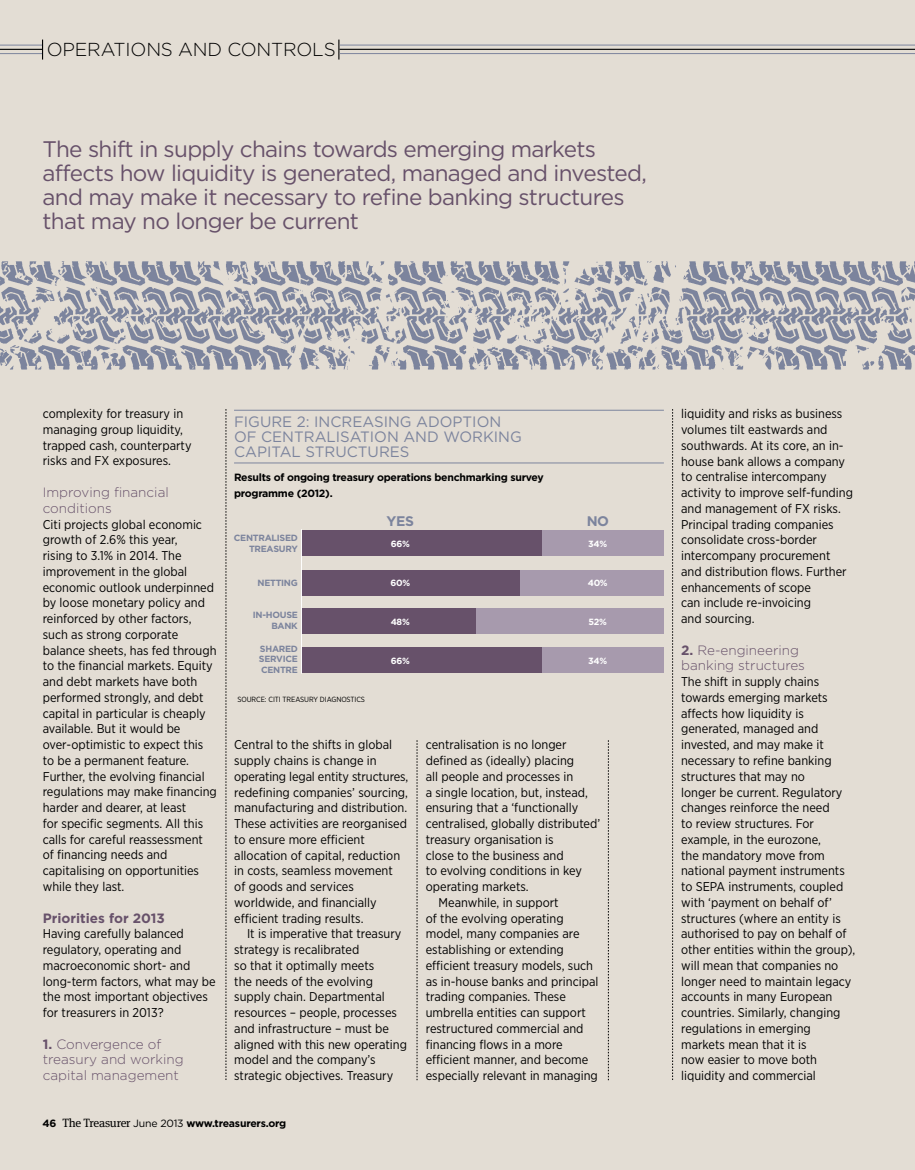
<style>
.page{position:relative;width:915px;height:1170px;background:#fff}
.page>*{position:absolute;margin:0;border:0;box-sizing:border-box;transform-origin:0 0}
.t1{font:22.5px/24px "Gotham";letter-spacing:-.03em;color:#67516a}
.t2{font:300 18.75px "Gotham";letter-spacing:-.01em;color:#000}
.t3{font:15px/15px "Gotham";color:#7c849d}
.t4{font:700 13.95px "Gotham";color:#7c849d}
.t5{font:300 13.5px/15.8px "Gotham";color:#67516a}
.t6{font:700 13.5px "Gotham";color:#67516a}
.t7{font:12.75px/15.8px "Gotham Narrow";color:#000}
.t8{font:700 10.5px/15.8px "Gotham";letter-spacing:-.025em;color:#000}
.t9{font:700 9px/10.5px "Gotham";letter-spacing:-.03em;color:#7c849d;text-align:right}
.t10{font:700 9px "Gotham";letter-spacing:-.03em;color:#fff}
.t11{font:7.5px "Gotham Narrow";letter-spacing:-.01em;color:#000}
.s1{font-weight:700}
.s2{font-family:"Meta Serif";font-weight:400;font-size:12px}
.s3{font-weight:400}
</style>
<div class="page">
<div style="left:0;top:0;width:914px;height:1169px;background:#e3ddd4"></div>
<svg style="left:416px;top:740px;width:1px;height:340px"></svg>
<svg style="left:608px;top:740px;width:1px;height:340px"></svg>
<svg style="left:672px;top:409px;width:1px;height:671px"></svg>
<svg style="left:225px;top:409px;width:1px;height:671px"></svg>
<hr style="left:234px;top:410px;width:429px;height:1px;background:#7c849d">
<hr style="left:234px;top:462px;width:429px;height:1px;background:#7c849d">
<div style="left:301px;top:530px;width:242px;height:25px;background:#67516a"></div>
<div style="left:542px;top:530px;width:121px;height:25px;background:#a79aad"></div>
<div style="left:301px;top:569px;width:220px;height:26px;background:#67516a"></div>
<div style="left:520px;top:569px;width:143px;height:26px;background:#a79aad"></div>
<div style="left:301px;top:608px;width:176px;height:25px;background:#67516a"></div>
<div style="left:476px;top:608px;width:187px;height:25px;background:#a79aad"></div>
<div style="left:301px;top:647px;width:242px;height:25px;background:#67516a"></div>
<div style="left:542px;top:647px;width:121px;height:25px;background:#a79aad"></div>
<hr style="left:301px;top:529px;width:1px;height:144px;background:#fff">
<img style="left:0;top:39px;width:914px;height:331px">
<h2 class="t2" style="left:47px;top:38px;width:290px">operations and controls</h2>
<h1 class="t1" style="left:43px;top:137px;width:605px">The shift in supply chains towards emerging markets affects how liquidity is generated, managed and invested, and may make it necessary to refine banking structures that may no longer be current</h1>
<p class="t7" style="left:43px;top:405px;width:150px">complexity for treasury in managing group liquidity, trapped cash, counterparty risks and FX exposures.</p>
<p class="t5" style="left:43px;top:484px;width:127px">I mproving financial conditions</p>
<p class="t7" style="left:43px;top:516px;width:176px">Citi projects global economic growth of 2.6% this year,<br>rising to 3.1% in 2014. The improvement in the global economic outlook underpinned by loose monetary policy and reinforced by other factors, such as strong corporate balance sheets, has fed through to the financial markets. Equity and debt markets have both performed strongly, and debt capital in particular is cheaply available. But it would be over-optimistic to expect this to be a permanent feature.<br>Further, the evolving financial regulations may make financing harder and dearer, at least<br>for specific segments. All this calls for careful reassessment of financing needs and capitalising on opportunities while they last.</p>
<p class="t6" style="left:43px;top:909px;width:124px">Priorities for 2013</p>
<p class="t7" style="left:43px;top:925px;width:174px">Having carefully balanced regulatory, operating and macroeconomic short- and long-term factors, what may be the most important objectives for treasurers in 2013?</p>
<p class="t5" style="left:43px;top:1035px;width:142px"><span class="s1">1.</span> Convergence of treasury and working capital management</p>
<p class="t3" style="left:234px;top:414px;width:289px">Figure 2: I ncreasing Adoption of Centralisation and Working<br>Capital Structures</p>
<p class="t8" style="left:234px;top:469px;width:311px">Results of ongoing treasury operations benchmarking survey programme (2012).</p>
<p class="t9" style="left:234px;top:533px;width:65px">Centralised<br>Treasury</p>
<p class="t9" style="left:257px;top:577px;width:42px">N etting</p>
<p class="t9" style="left:253px;top:610px;width:46px">in-House<br>Bank</p>
<p class="t9" style="left:259px;top:643px;width:40px;text-align:justify">Shared Service Centre</p>
<p class="t4" style="left:386px;top:512px;width:29px">yes</p>
<p class="t4" style="left:586px;top:512px;width:24px">no</p>
<p class="t10" style="left:390px;top:538px;width:21px">66%</p>
<p class="t10" style="left:588px;top:538px;width:20px">34%</p>
<p class="t10" style="left:390px;top:577px;width:21px">60%</p>
<p class="t10" style="left:587px;top:577px;width:21px">40%</p>
<p class="t10" style="left:390px;top:616px;width:21px">48%</p>
<p class="t10" style="left:588px;top:616px;width:20px">52%</p>
<p class="t10" style="left:390px;top:655px;width:21px">66%</p>
<p class="t10" style="left:588px;top:655px;width:20px">34%</p>
<p class="t11" style="left:237px;top:694px;width:128px">Source: citi treasury diagnostics</p>
<p class="t7" style="left:234px;top:736px;width:175px">Central to the shifts in global supply chains is change in operating legal entity structures, redefining companies’ sourcing, manufacturing and distribution.<br>These activities are reorganised to ensure more efficient allocation of capital, reduction in costs, seamless movement<br>of goods and services worldwide, and financially efficient trading results.</p>
<p class="t7" style="left:234px;top:925px;width:174px;text-indent:13px">It is imperative that treasury strategy is recalibrated<br>so that it optimally meets<br>the needs of the evolving supply chain. Departmental resources – people, processes and infrastructure – must be aligned with this new operating model and the company’s strategic objectives. Treasury</p>
<p class="t7" style="left:425px;top:736px;width:142px">centralisation is no longer</p>
<p class="t7" style="left:425px;top:752px;width:150px">defined as (ideally) placing</p>
<p class="t7" style="left:425px;top:768px;width:149px">all people and processes in</p>
<p class="t7" style="left:425px;top:783px;width:164px">a single location, but, instead,</p>
<p class="t7" style="left:425px;top:799px;width:154px">ensuring that a ‘functionally</p>
<p class="t7" style="left:425px;top:815px;width:176px">centralised, globally distributed’</p>
<p class="t7" style="left:425px;top:831px;width:129px">treasury organisation is</p>
<p class="t7" style="left:425px;top:846px;width:139px">close to the business and</p>
<p class="t7" style="left:425px;top:862px;width:158px">to evolving conditions in key</p>
<p class="t7" style="left:425px;top:878px;width:104px">operating markets.</p>
<p class="t7" style="left:438px;top:894px;width:122px">Meanwhile, in support</p>
<p class="t7" style="left:425px;top:909px;width:139px">of the evolving operating</p>
<p class="t7" style="left:425px;top:925px;width:155px">model, many companies are</p>
<p class="t7" style="left:425px;top:941px;width:139px">establishing or extending</p>
<p class="t7" style="left:425px;top:957px;width:169px">efficient treasury models, such</p>
<p class="t7" style="left:425px;top:972px;width:174px">as in-house banks and principal</p>
<p class="t7" style="left:425px;top:988px;width:142px">trading companies. These</p>
<p class="t7" style="left:425px;top:1004px;width:161px">umbrella entities can support</p>
<p class="t7" style="left:425px;top:1020px;width:159px">restructured commercial and</p>
<p class="t7" style="left:425px;top:1035px;width:138px">financing flows in a more</p>
<p class="t7" style="left:425px;top:1051px;width:164px">efficient manner, and become</p>
<p class="t7" style="left:425px;top:1067px;width:173px">especially relevant in managing</p>
<p class="t8" style="left:43px;top:1115px;width:245px">46 <span class="s2">The Treasurer</span> <span class="s3">June 2013</span> www.treasurers.org</p>
<p class="t7" style="left:681px;top:405px;width:173px">liquidity and risks as business volumes tilt eastwards and southwards. At its core, an in&shy;house bank allows a company to centralise intercompany activity to improve self-funding and management of FX risks.<br>Principal trading companies consolidate cross-border intercompany procurement and distribution flows. Further enhancements of scope<br>can include re-invoicing<br>and sourcing.</p>
<p class="t5" style="left:681px;top:642px;width:125px"><span class="s1">2.</span> Re-engineering banking structures</p>
<p class="t7" style="left:681px;top:673px;width:176px">The shift in supply chains towards emerging markets affects how liquidity is generated, managed and invested, and may make it necessary to refine banking structures that may no<br>longer be current. Regulatory changes reinforce the need<br>to review structures. For example, in the eurozone,<br>the mandatory move from national payment instruments to SEPA instruments, coupled with ‘payment on behalf of’ structures (where an entity is authorised to pay on behalf of other entities within the group), will mean that companies no longer need to maintain legacy accounts in many European countries. Similarly, changing regulations in emerging markets mean that it is<br>now easier to move both liquidity and commercial</p>
</div>
